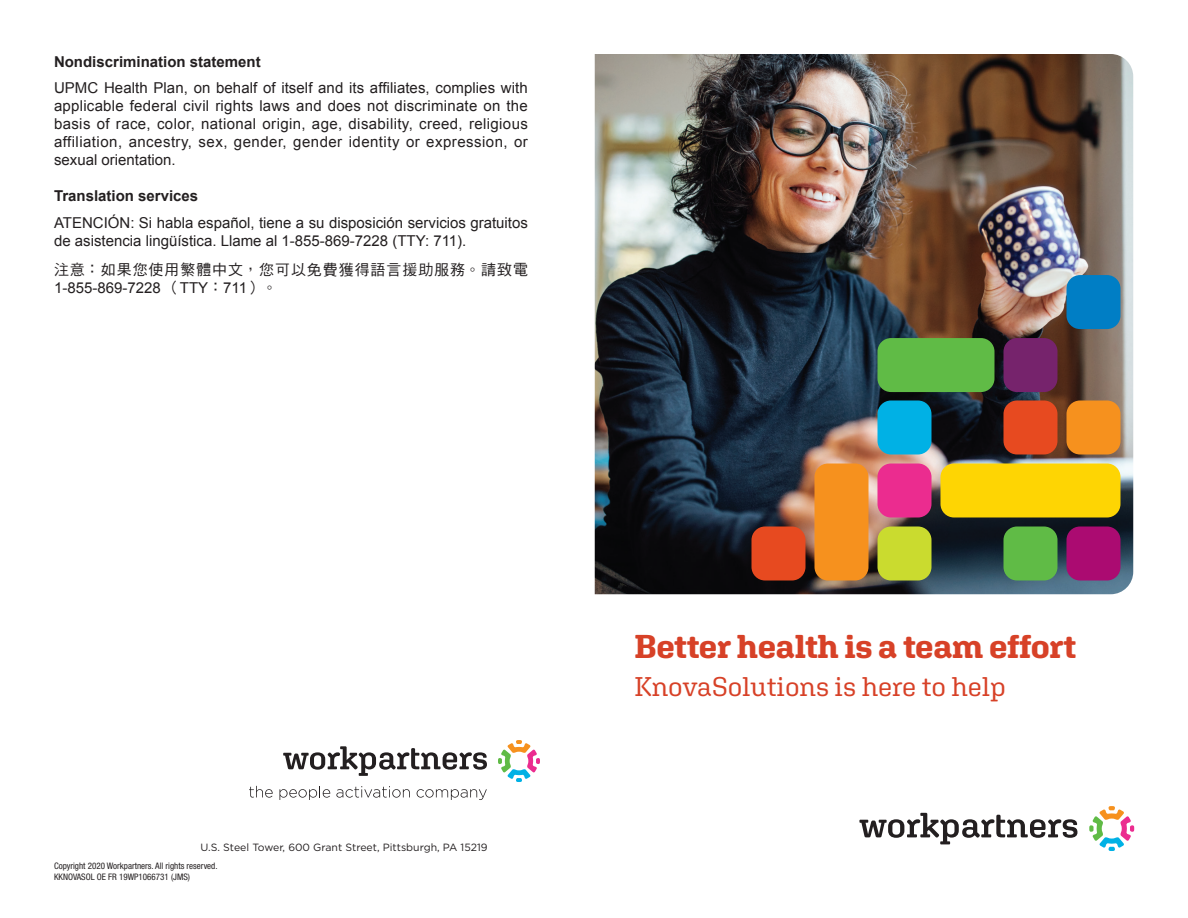
<style>
.page{position:relative;width:1188px;height:918px;background:#fff}
.page>*{position:absolute;margin:0;border:0;box-sizing:border-box;transform-origin:0 0}
.t1{font:700 33px "Aglet Slab";letter-spacing:-.015em;color:#d74127}
.t2{font:27px "Aglet Slab";letter-spacing:-.005em;color:#d74127}
.t3{font:15px/18px "Arial";color:#231f20;text-align:justify}
.t4{font:700 15px "Arial";color:#231f20}
.t5{font:15px "DF Hei Std W5";letter-spacing:.06em;color:#231f20}
.t6{font:10.5px "Gotham";color:#231f20}
.t7{font:condensed 9px/10.8px "Helvetica Neue LT Pro";color:#231f20}
.s1{font-family:"DF Hei Std W5"}
</style>
<div class="page">
<img style="left:595px;top:54px;width:538px;height:540px">
<svg style="left:859px;top:813px;width:218px;height:31px"></svg>
<svg style="left:1089px;top:806px;width:45px;height:45px"></svg>
<svg style="left:249px;top:786px;width:24px;height:12px"></svg>
<svg style="left:279px;top:786px;width:51px;height:14px"></svg>
<svg style="left:336px;top:786px;width:74px;height:12px"></svg>
<svg style="left:417px;top:789px;width:70px;height:11px"></svg>
<svg style="left:283px;top:746px;width:204px;height:30px"></svg>
<svg style="left:498px;top:740px;width:42px;height:42px"></svg>
<div style="left:1066px;top:400px;width:54px;height:54px;background:#f6911e;border-radius:14px"></div>
<div style="left:752px;top:526px;width:54px;height:54px;background:#e74a20;border-radius:14px"></div>
<div style="left:1004px;top:400px;width:54px;height:54px;background:#e74a20;border-radius:14px"></div>
<div style="left:878px;top:526px;width:54px;height:54px;background:#cadb2f;border-radius:14px"></div>
<div style="left:878px;top:400px;width:54px;height:54px;background:#00b1e5;border-radius:14px"></div>
<div style="left:1004px;top:338px;width:54px;height:54px;background:#76236c;border-radius:14px"></div>
<div style="left:1066px;top:275px;width:54px;height:54px;background:#007ec5;border-radius:14px"></div>
<div style="left:940px;top:464px;width:180px;height:54px;background:#fed503;border-radius:14px"></div>
<div style="left:878px;top:338px;width:116px;height:54px;background:#60bb46;border-radius:14px"></div>
<div style="left:814px;top:464px;width:54px;height:116px;background:#f6911e;border-radius:14px"></div>
<div style="left:1066px;top:526px;width:54px;height:54px;background:#ab0b71;border-radius:14px"></div>
<div style="left:1004px;top:526px;width:54px;height:54px;background:#60bb46;border-radius:14px"></div>
<div style="left:878px;top:464px;width:54px;height:54px;background:#eb2c8f;border-radius:14px"></div>
<p class="t4" style="left:54px;top:52px;width:208px">Nondiscrimination statement</p>
<p class="t3" style="left:54px;top:79px;width:475px">UPMC Health Plan, on behalf of itself and its affiliates, complies with applicable federal civil rights laws and does not discriminate on the basis of race, color, national origin, age, disability, creed, religious affiliation, ancestry, sex, gender, gender identity or expression, or sexual orientation.</p>
<p class="t4" style="left:54px;top:186px;width:146px">Translation services</p>
<p class="t3" style="left:54px;top:214px;width:475px">ATENCIÓN: Si habla español, tiene a su disposición servicios gratuitos de asistencia lingüística. Llame al 1-855-869-7228 (TTY: 711).</p>
<p class="t5" style="left:54px;top:261px;width:476px">注意：如果您使用繁體中文，您可以免費獲得語言援助服務。請致電</p>
<p class="t3" style="left:54px;top:278px;width:225px">1-855-869-7228 <span class="s1">（</span>TTY<span class="s1">：</span>711<span class="s1">）。</span></p>
<p class="t6" style="left:200px;top:840px;width:289px">U.S. Steel Tower, 600 Grant Street, Pittsburgh, PA 15219</p>
<p class="t7" style="left:54px;top:860px;width:165px">Copyright 2020 Workpartners. All rights reserved.<br>KKNOVASOL OE FR 19WP1066731 (JMS)</p>
<h1 class="t1" style="left:634px;top:627px;width:443px">Better health is a team effort</h1>
<h2 class="t2" style="left:634px;top:671px;width:373px">KnovaSolutions is here to help</h2>
</div>
